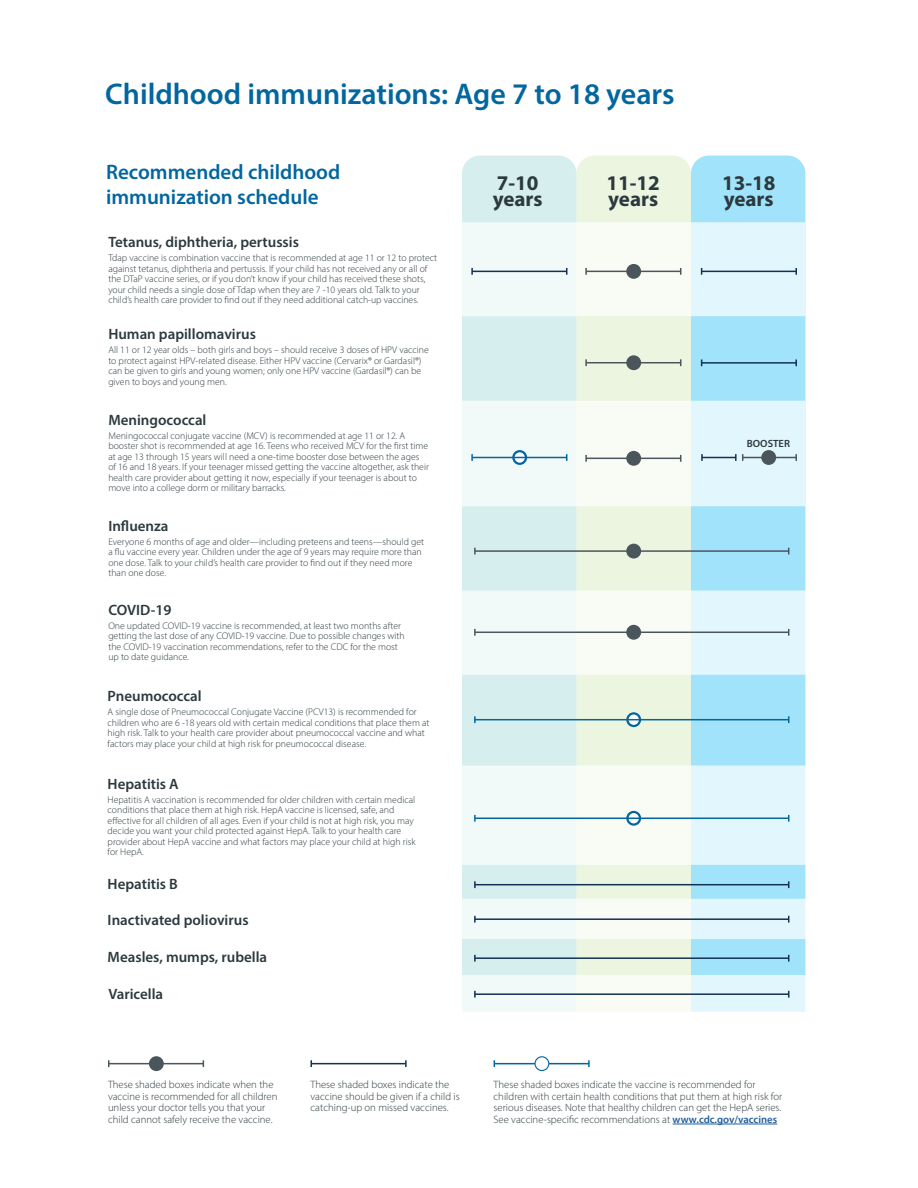
<style>
.page{position:relative;width:918px;height:1188px;background:#fff}
.page>*{position:absolute;margin:0;border:0;box-sizing:border-box;transform-origin:0 0}
.t1{font:600 30px "Myriad Pro";color:#02669f}
.t2{font:600 21px/25.5px "Myriad Pro";color:#02669f}
.t3{font:700 21px/16.5px "Myriad Pro";color:#2c393e}
.t4{font:600 15px "Myriad Pro";color:#2c393e}
.t5{font:300 10.65px/11.7px "Myriad Pro";color:#2c393e}
.t6{font:600 10.5px "Myriad Pro";color:#2c393e}
.t7{font:300 9.75px/10.5px "Myriad Pro";color:#2c393e}
.s1{font-weight:600;color:#215e9e}
</style>
<div class="page">
<div style="left:462px;top:156px;width:114px;height:819px;background:#d6eeee"></div>
<div style="left:576px;top:156px;width:115px;height:819px;background:#ecf5e0"></div>
<div style="left:691px;top:156px;width:114px;height:819px;background:#a1e3fa"></div>
<svg style="left:462px;top:222px;width:343px;height:94px;fill:#f2f9f9"></svg>
<svg style="left:462px;top:401px;width:343px;height:105px;fill:#f2f9f9"></svg>
<svg style="left:462px;top:591px;width:344px;height:84px;fill:#f2f9f9"></svg>
<svg style="left:462px;top:765px;width:344px;height:100px;fill:#f2f9f9"></svg>
<svg style="left:462px;top:899px;width:344px;height:40px"></svg>
<svg style="left:462px;top:975px;width:344px;height:37px"></svg>
<hr style="left:109px;top:1063px;width:94px;height:1px;background:#4b565c">
<svg style="left:108px;top:1060px;width:2px;height:7px"></svg>
<div style="left:150px;top:1057px;width:13px;height:13px;background:#4b565c;border-radius:50%"></div>
<div style="left:149px;top:1056px;width:15px;height:15px;border:2px solid #4b565c;border-radius:50%"></div>
<hr style="left:311px;top:1063px;width:95px;height:1px;background:#133154">
<svg style="left:310px;top:1060px;width:2px;height:7px"></svg>
<svg style="left:405px;top:1060px;width:2px;height:7px"></svg>
<hr style="left:494px;top:1063px;width:95px;height:1px;background:#02669f">
<svg style="left:588px;top:1060px;width:2px;height:7px"></svg>
<div style="left:534px;top:1056px;width:15px;height:15px;border:2px solid #02669f;border-radius:50%"></div>
<div style="left:536px;top:1057px;width:12px;height:13px;background:#fff;border-radius:50%"></div>
<svg style="left:701px;top:454px;width:2px;height:7px"></svg>
<hr style="left:702px;top:457px;width:34px;height:1px;background:#133154">
<svg style="left:795px;top:454px;width:2px;height:7px"></svg>
<svg style="left:513px;top:451px;width:13px;height:13px"></svg>
<hr style="left:472px;top:457px;width:95px;height:1px;background:#02669f">
<svg style="left:471px;top:454px;width:2px;height:7px"></svg>
<div style="left:512px;top:450px;width:15px;height:15px;border:2px solid #02669f;border-radius:50%"></div>
<svg style="left:471px;top:268px;width:2px;height:7px"></svg>
<hr style="left:472px;top:271px;width:95px;height:1px;background:#133154">
<svg style="left:795px;top:359px;width:2px;height:7px"></svg>
<hr style="left:702px;top:362px;width:94px;height:2px;background:#133154">
<svg style="left:795px;top:268px;width:2px;height:7px"></svg>
<hr style="left:702px;top:271px;width:94px;height:1px;background:#133154">
<hr style="left:586px;top:271px;width:95px;height:1px;background:#4b565c">
<svg style="left:585px;top:268px;width:2px;height:7px"></svg>
<div style="left:627px;top:265px;width:13px;height:13px;background:#4b565c;border-radius:50%"></div>
<div style="left:626px;top:264px;width:15px;height:15px;border:2px solid #4b565c;border-radius:50%"></div>
<hr style="left:475px;top:632px;width:314px;height:1px;background:#4b565c">
<svg style="left:474px;top:629px;width:2px;height:7px"></svg>
<div style="left:627px;top:626px;width:13px;height:13px;background:#4b565c;border-radius:50%"></div>
<div style="left:626px;top:625px;width:15px;height:15px;border:2px solid #4b565c;border-radius:50%"></div>
<hr style="left:475px;top:550px;width:314px;height:2px;background:#4b565c">
<div style="left:627px;top:545px;width:13px;height:12px;background:#4b565c;border-radius:50%"></div>
<div style="left:626px;top:544px;width:15px;height:15px;border:2px solid #4b565c;border-radius:50%"></div>
<svg style="left:627px;top:713px;width:13px;height:13px"></svg>
<hr style="left:475px;top:719px;width:314px;height:1px;background:#02669f">
<svg style="left:474px;top:716px;width:2px;height:7px"></svg>
<div style="left:626px;top:712px;width:15px;height:15px;border:2px solid #02669f;border-radius:50%"></div>
<svg style="left:627px;top:812px;width:13px;height:13px"></svg>
<hr style="left:475px;top:818px;width:314px;height:1px;background:#02669f">
<svg style="left:474px;top:815px;width:2px;height:7px"></svg>
<div style="left:626px;top:811px;width:15px;height:15px;border:2px solid #02669f;border-radius:50%"></div>
<svg style="left:474px;top:881px;width:2px;height:7px"></svg>
<hr style="left:475px;top:884px;width:314px;height:1px;background:#133154">
<svg style="left:474px;top:955px;width:2px;height:7px"></svg>
<hr style="left:475px;top:957px;width:314px;height:2px;background:#133154">
<hr style="left:673px;top:1124px;width:104px;height:1px;background:#215e9e">
<hr style="left:586px;top:362px;width:95px;height:1px;background:#4b565c">
<svg style="left:585px;top:359px;width:2px;height:7px"></svg>
<div style="left:627px;top:356px;width:13px;height:13px;background:#4b565c;border-radius:50%"></div>
<div style="left:626px;top:355px;width:15px;height:15px;border:2px solid #4b565c;border-radius:50%"></div>
<hr style="left:586px;top:458px;width:95px;height:1px;background:#4b565c">
<svg style="left:585px;top:455px;width:2px;height:7px"></svg>
<div style="left:627px;top:452px;width:13px;height:13px;background:#4b565c;border-radius:50%"></div>
<div style="left:626px;top:451px;width:15px;height:15px;border:2px solid #4b565c;border-radius:50%"></div>
<hr style="left:743px;top:457px;width:53px;height:1px;background:#4b565c">
<svg style="left:735px;top:454px;width:8px;height:7px"></svg>
<div style="left:762px;top:451px;width:13px;height:13px;background:#4b565c;border-radius:50%"></div>
<div style="left:761px;top:450px;width:15px;height:15px;border:2px solid #4b565c;border-radius:50%"></div>
<h2 class="t1" style="left:105px;top:74px;width:571px">Childhood immunizations: Age 7 to 18 years</h2>
<p class="t2" style="left:106px;top:158px;width:236px">Recommended childhood immunization schedule</p>
<p class="t4" style="left:108px;top:233px;width:192px">Tetanus, diphtheria, pertussis</p>
<p class="t7" style="left:108px;top:253px;width:330px">Tdap vaccine is combination vaccine that is recommended at age 11 or 12 to protect against tetanus, diphtheria and pertussis. If your child has not received any or all of the DTaP vaccine series, or if you don’t know if your child has received these shots, your child needs a single dose of Tdap when they are 7 -10 years old. Talk to your child’s health care provider to fnd out if they need additional catch-up vaccines.</p>
<p class="t4" style="left:108px;top:325px;width:149px">Human papillomavirus</p>
<p class="t7" style="left:108px;top:345px;width:322px">All 11 or 12 year olds – both girls and boys – should receive 3 doses of HPV vaccine to protect against HPV-related disease. Either HPV vaccine (Cervarix® or Gardasil®) can be given to girls and young women; only one HPV vaccine (Gardasil®) can be given to boys and young men.</p>
<p class="t4" style="left:108px;top:410px;width:100px">Meningococcal</p>
<p class="t7" style="left:108px;top:430px;width:322px">Meningococcal conjugate vaccine (MCV) is recommended at age 11 or 12. A booster shot is recommended at age 16. Teens who received MCV for the frst time at age 13 through 15 years will need a one-time booster dose between the ages of 16 and 18 years. If your teenager missed getting the vaccine altogether, ask their health care provider about getting it now, especially if your teenager is about to move into a college dorm or military barracks.</p>
<p class="t4" style="left:108px;top:516px;width:62px">Infuenza</p>
<p class="t7" style="left:108px;top:536px;width:317px">Everyone 6 months of age and older—including preteens and teens—should get a fu vaccine every year. Children under the age of 9 years may require more than one dose. Talk to your child’s health care provider to fnd out if they need more than one dose.</p>
<p class="t4" style="left:108px;top:600px;width:65px">COVID-19</p>
<p class="t7" style="left:108px;top:620px;width:298px">One updated COVID-19 vaccine is recommended, at least two months after getting the last dose of any COVID-19 vaccine. Due to possible changes with the COVID-19 vaccination recommendations, refer to the CDC for the most up to date guidance.</p>
<p class="t4" style="left:108px;top:687px;width:96px">Pneumococcal</p>
<p class="t7" style="left:108px;top:707px;width:323px">A single dose of Pneumococcal Conjugate Vaccine (PCV13) is recommended for children who are 6 -18 years old with certain medical conditions that place them at high risk. Talk to your health care provider about pneumococcal vaccine and what factors may place your child at high risk for pneumococcal disease.</p>
<p class="t4" style="left:108px;top:774px;width:73px">Hepatitis A</p>
<p class="t7" style="left:108px;top:794px;width:309px">Hepatitis A vaccination is recommended for older children with certain medical conditions that place them at high risk. HepA vaccine is licensed, safe, and efective for all children of all ages. Even if your child is not at high risk, you may decide you want your child protected against HepA. Talk to your health care provider about HepA vaccine and what factors may place your child at high risk for HepA.</p>
<p class="t4" style="left:108px;top:874px;width:72px">Hepatitis B</p>
<p class="t4" style="left:108px;top:910px;width:142px">Inactivated poliovirus</p>
<p class="t4" style="left:108px;top:948px;width:161px">Measles, mumps, rubella</p>
<p class="t4" style="left:108px;top:984px;width:56px">Varicella</p>
<p class="t3" style="left:493px;top:174px;width:51px">7-10 years</p>
<p class="t3" style="left:607px;top:174px;width:55px">11-12 years</p>
<p class="t3" style="left:722px;top:174px;width:55px">13-18 years</p>
<p class="t6" style="left:747px;top:436px;width:45px">BOOSTER</p>
<p class="t5" style="left:108px;top:1079px;width:171px">These shaded boxes indicate when the vaccine is recommended for all children unless your doctor tells you that your child cannot safely receive the vaccine.</p>
<p class="t5" style="left:310px;top:1079px;width:151px">These shaded boxes indicate the vaccine should be given if a child is catching-up on missed vaccines.</p>
<p class="t5" style="left:494px;top:1079px;width:290px">These shaded boxes indicate the vaccine is recommended for children with certain health conditions that put them at high risk for serious diseases. Note that healthy children can get the HepA series.<br>See vaccine-specifc recommendations at <span class="s1">www.cdc.gov/vaccines</span></p>
</div>
